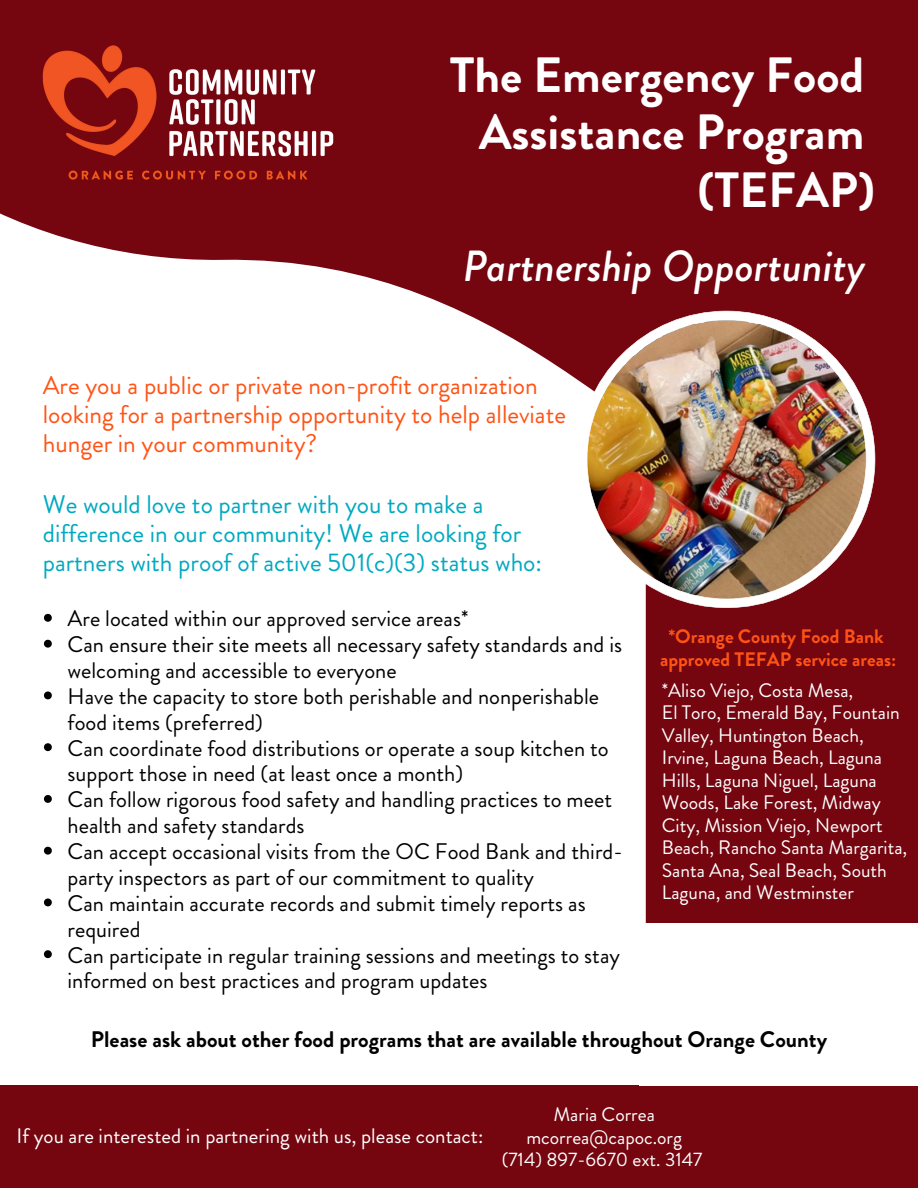
<style>
.page{position:relative;width:918px;height:1188px;background:#fff}
.page>*{position:absolute;margin:0;border:0;box-sizing:border-box;transform-origin:0 0}
.t1{font:700 49.5px/57.3px "Brandon Grotesque";color:#fff;text-align:right}
.t2{font:italic 500 43.5px "Brandon Grotesque";color:#fff}
.t3{font:25.5px/29.2px "Brandon Grotesque";color:#00a9c0}
.t4{font:25.5px/29.2px "Brandon Grotesque";color:#ff5315}
.t5{font:22.5px/25.8px "Brandon Grotesque";color:#000}
.t6{font:700 22.5px "Brandon Grotesque";color:#000}
.t7{font:21px "Brandon Grotesque";color:#fff}
.t8{font:19.5px/22.5px "Brandon Grotesque";color:#fff;text-align:center}
.t9{font:700 19.5px/22.5px "Brandon Grotesque";color:#ff5315;text-align:center}
</style>
<div class="page">
<svg style="left:0;top:0;width:918px;height:459px;fill:#75050f"></svg>
<div style="left:646px;top:459px;width:272px;height:464px;background:#75050f"></div>
<img style="left:578px;top:311px;width:297px;height:297px">
<img style="left:10px;top:14px;width:356px;height:198px">
<div style="left:0;top:1086px;width:918px;height:102px;background:#75050f"></div>
<svg style="left:44px;top:614px;width:8px;height:8px"></svg>
<svg style="left:44px;top:640px;width:8px;height:8px"></svg>
<svg style="left:44px;top:691px;width:8px;height:8px"></svg>
<svg style="left:44px;top:743px;width:8px;height:8px"></svg>
<svg style="left:44px;top:795px;width:8px;height:8px"></svg>
<svg style="left:44px;top:847px;width:8px;height:8px"></svg>
<svg style="left:44px;top:898px;width:8px;height:8px"></svg>
<svg style="left:44px;top:950px;width:8px;height:8px"></svg>
<h1 class="t1" style="left:450px;top:47px;width:427px">The Emergency Food<br>Assistance Program (TEFAP)</h1>
<h2 class="t2" style="left:463px;top:236px;width:404px">Partnership Opportunity</h2>
<h3 class="t4" style="left:43px;top:371px;width:525px">Are you a public or private non-profit organization looking for a partnership opportunity to help alleviate hunger in your community?</h3>
<h3 class="t3" style="left:43px;top:489px;width:501px">We would love to partner with you to make a difference in our community! We are looking for partners with proof of active 501(c)(3) status who:</h3>
<p class="t5" style="left:68px;top:606px;width:402px">Are located within our approved service areas*</p>
<p class="t5" style="left:68px;top:632px;width:556px">Can ensure their site meets all necessary safety standards and is welcoming and accessible to everyone</p>
<h6 class="t5" style="left:68px;top:683px;width:533px">Have the capacity to store both perishable and nonperishable food items (preferred)</h6>
<p class="t5" style="left:68px;top:735px;width:543px">Can coordinate food distributions or operate a soup kitchen to support those in need (at least once a month)</p>
<p class="t5" style="left:68px;top:787px;width:546px">Can follow rigorous food safety and handling practices to meet health and safety standards</p>
<p class="t5" style="left:68px;top:839px;width:557px">Can accept occasional visits from the OC Food Bank and third&shy;party inspectors as part of our commitment to quality</p>
<p class="t5" style="left:68px;top:890px;width:520px">Can maintain accurate records and submit timely reports as required</p>
<p class="t5" style="left:68px;top:942px;width:554px">Can participate in regular training sessions and meetings to stay informed on best practices and program updates</p>
<p class="t6" style="left:91px;top:1024px;width:738px">Please ask about other food programs that are available throughout Orange County</p>
<p class="t9" style="left:660px;top:625px;width:238px">*Orange County Food Bank approved TEFAP service areas:</p>
<p class="t8" style="left:662px;top:679px;width:193px">*Aliso Viejo, Costa Mesa,</p>
<p class="t8" style="left:662px;top:701px;width:247px;text-align:left">El Toro, Emerald Bay, Fountain<br>Valley, Huntington Beach,<br>Irvine, Laguna Beach, Laguna<br>Hills, Laguna Niguel, Laguna<br>Woods, Lake Forest, Midway<br>City, Mission Viejo, Newport<br>Beach, Rancho Santa Margarita,<br>Santa Ana, Seal Beach, South<br>Laguna, and Westminster</p>
<p class="t7" style="left:17px;top:1121px;width:468px">If you are interested in partnering with us, please contact:</p>
<p class="t8" style="left:502px;top:1104px;width:202px">Maria Correa mcorrea@capoc.org (714) 897-6670 ext. 3147</p>
</div>
